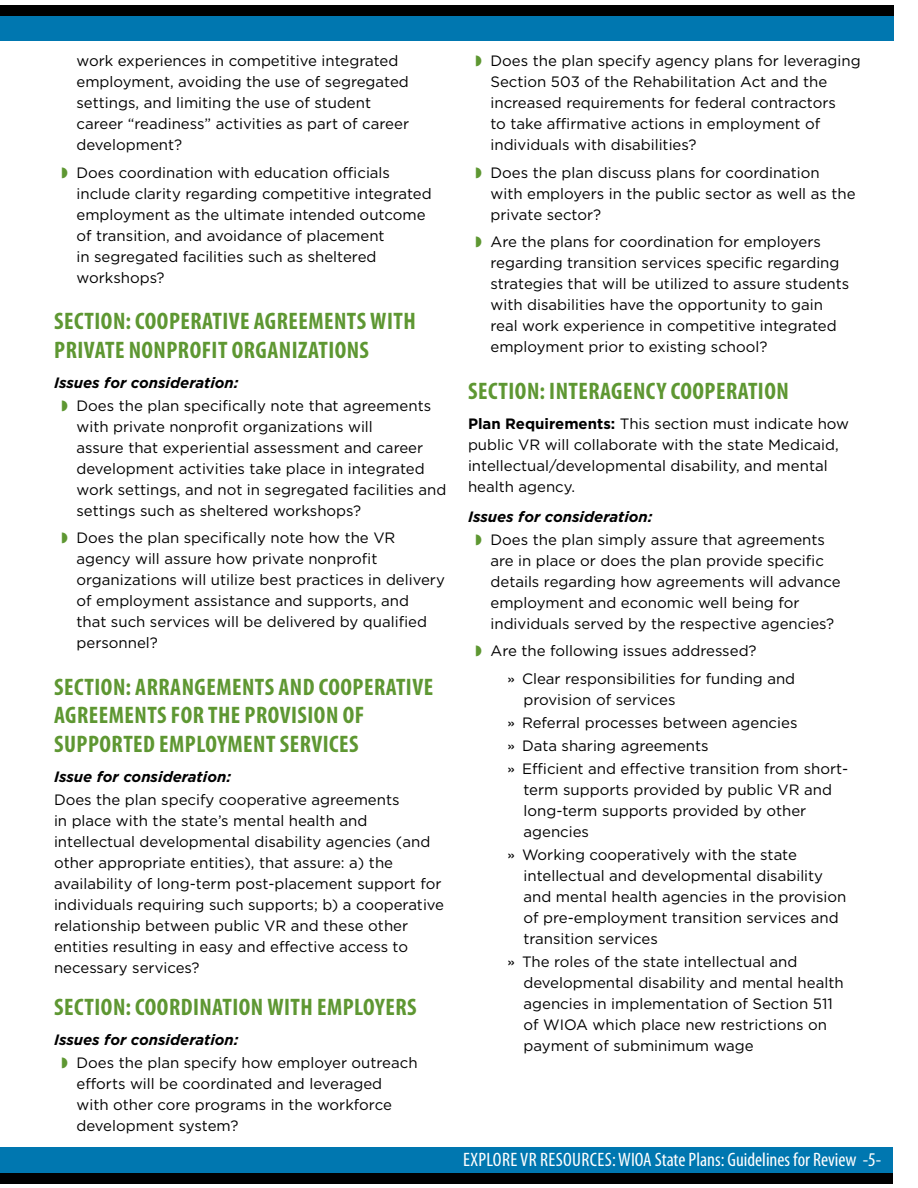
<style>
.page{position:relative;width:918px;height:1188px;background:#fff}
.page>*{position:absolute;margin:0;border:0;box-sizing:border-box;transform-origin:0 0}
.t1{font:700 condensed 24px/28.5px "Myriad Pro";letter-spacing:.02em;color:#5e9732}
.t2{font:condensed 19.5px "Myriad Pro";color:#fff}
.t3{font:15px/21px "Gotham HTF";color:#000}
.t4{font:italic 700 15px "Gotham HTF";color:#000}
.s1{color:#5e9732}
.s2{font-weight:700;font-style:italic}
.s3{font-weight:700}
.s4{font-family:"Helvetica"}
</style>
<div class="page">
<div style="left:0;top:1147px;width:893px;height:28px;background:#0077b0"></div>
<div style="left:0;top:1173px;width:893px;height:11px;background:#000"></div>
<div style="left:0;top:14px;width:894px;height:27px;background:#0077b0"></div>
<div style="left:0;top:5px;width:894px;height:11px;background:#000"></div>
<p class="t3" style="left:76px;top:50px;width:334px">work experiences in competitive integrated employment, avoiding the use of segregated settings, and limiting the use of student career “readiness” activities as part of career development?</p>
<p class="t3" style="left:76px;top:162px;width:357px;text-indent:-15px"><span class="s1">◗</span> Does coordination with education officials include clarity regarding competitive integrated employment as the ultimate intended outcome of transition, and avoidance of placement<br>in segregated facilities such as sheltered workshops?</p>
<h1 class="t1" style="left:54px;top:307px;width:363px">SECTION: COOPERATIVE AGREEMENTS WITH<br>PRIVATE NONPROFIT ORGANIZATIONS</h1>
<p class="t3" style="left:62px;top:371px;width:371px;line-height:23.1px;text-indent:-8px"><span class="s2">Issues for consideration:<br></span><span class="s1">◗</span> Does the plan specifically note that agreements</p>
<p class="t3" style="left:76px;top:416px;width:371px">with private nonprofit organizations will<br>assure that experiential assessment and career development activities take place in integrated work settings, and not in segregated facilities and settings such as sheltered workshops?</p>
<p class="t3" style="left:76px;top:527px;width:370px;text-indent:-15px"><span class="s1">◗</span> Does the plan specifically note how the VR agency will assure how private nonprofit organizations will utilize best practices in delivery of employment assistance and supports, and<br>that such services will be delivered by qualified personnel?</p>
<h1 class="t1" style="left:54px;top:673px;width:380px">SECTION: ARRANGEMENTS AND COOPERATIVE<br>AGREEMENTS FOR THE PROVISION OF<br>SUPPORTED EMPLOYMENT SERVICES</h1>
<p class="t4" style="left:54px;top:768px;width:179px">Issue for consideration:</p>
<p class="t3" style="left:54px;top:789px;width:392px">Does the plan specify cooperative agreements<br>in place with the state’s mental health and intellectual developmental disability agencies (and other appropriate entities), that assure: a) the availability of long-term post-placement support for individuals requiring such supports; b) a cooperative relationship between public VR and these other entities resulting in easy and effective access to necessary services?</p>
<h1 class="t1" style="left:54px;top:993px;width:364px">SECTION: COORDINATION WITH EMPLOYERS</h1>
<p class="t3" style="left:62px;top:1028px;width:358px;line-height:23.1px;text-indent:-8px"><span class="s2">Issues for consideration:<br></span><span class="s1">◗</span> Does the plan specify how employer outreach</p>
<p class="t3" style="left:76px;top:1073px;width:317px">efforts will be coordinated and leveraged with other core programs in the workforce development system?</p>
<p class="t3" style="left:490px;top:50px;width:372px;text-indent:-15px"><span class="s1">◗</span> Does the plan specify agency plans for leveraging Section 503 of the Rehabilitation Act and the increased requirements for federal contractors<br>to take affirmative actions in employment of individuals with disabilities?</p>
<p class="t3" style="left:490px;top:162px;width:367px;text-indent:-15px"><span class="s1">◗</span> Does the plan discuss plans for coordination with employers in the public sector as well as the private sector?</p>
<p class="t3" style="left:490px;top:231px;width:360px;text-indent:-15px"><span class="s1">◗</span> Are the plans for coordination for employers regarding transition services specific regarding strategies that will be utilized to assure students with disabilities have the opportunity to gain real work experience in competitive integrated employment prior to existing school?</p>
<h1 class="t1" style="left:468px;top:377px;width:322px">SECTION: INTERAGENCY COOPERATION</h1>
<p class="t3" style="left:468px;top:413px;width:383px"><span class="s3">Plan Requirements:</span> This section must indicate how public VR will collaborate with the state Medicaid, intellectual/developmental disability, and mental health agency.</p>
<p class="t3" style="left:476px;top:504px;width:351px;line-height:23.1px;text-indent:-8px"><span class="s2">Issues for consideration:<br></span><span class="s1">◗</span> Does the plan simply assure that agreements</p>
<p class="t3" style="left:490px;top:550px;width:352px">are in place or does the plan provide specific details regarding how agreements will advance employment and economic well being for individuals served by the respective agencies?</p>
<p class="t3" style="left:507px;top:637px;width:290px;line-height:27.5px;text-indent:-32px"><span class="s1">◗</span> Are the following issues addressed?<br><span class="s4">»</span> Clear responsibilities for funding and</p>
<p class="t3" style="left:507px;top:688px;width:343px;line-height:23.1px;text-indent:16px">provision of services<br><span class="s4">»</span> Referral processes between agencies<br><span class="s4">»</span> Data sharing agreements<br><span class="s4">»</span> Efficient and effective transition from short-</p>
<p class="t3" style="left:524px;top:779px;width:310px">term supports provided by public VR and long-term supports provided by other agencies</p>
<p class="t3" style="left:524px;top:844px;width:325px;text-indent:-16px"><span class="s4">»</span> Working cooperatively with the state intellectual and developmental disability and mental health agencies in the provision of pre-employment transition services and transition services</p>
<p class="t3" style="left:524px;top:951px;width:322px;text-indent:-16px"><span class="s4">»</span> The roles of the state intellectual and developmental disability and mental health agencies in implementation of Section 511 of WIOA which place new restrictions on payment of subminimum wage</p>
<h2 class="t2" style="left:463px;top:1149px;width:419px">EXPLORE VR RESOURCES: WIOA State Plans: Guidelines for Review -5-</h2>
</div>
